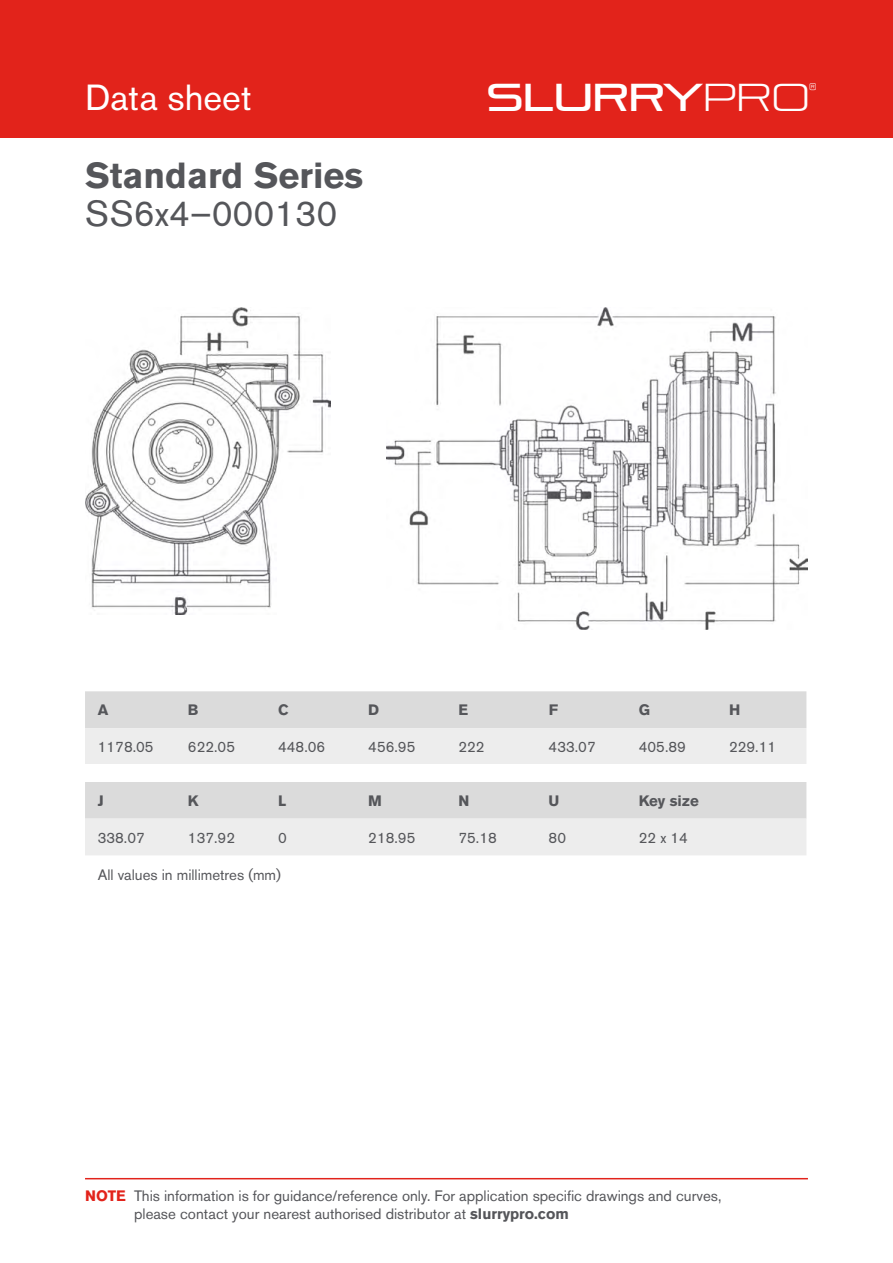
<style>
.page{position:relative;width:893px;height:1263px;background:#fff}
.page>*{position:absolute;margin:0;border:0;box-sizing:border-box;transform-origin:0 0}
.t1{font:38.7px "Pirulen Rg";color:#fff}
.t2{font:700 36px "Akzidenz Grotesk BQ";color:#55565a}
.t3{font:36px "Akzidenz Grotesk BQ";color:#55565a}
.t4{font:36px "Akzidenz Grotesk BQ";color:#fff}
.t5{font:15px/18px "Akzidenz Grotesk BQ";color:#55565a}
.t6{font:700 15px "Akzidenz Grotesk BQ";color:#55565a}
.t7{font:12.45px "Pirulen Lt";color:#fff}
.s1{font-family:"Pirulen Lt"}
.s2{font-weight:700;color:#e2231b}
.s3{font-weight:700}
</style>
<div class="page">
<img style="left:85px;top:307px;width:246px;height:308px">
<img style="left:387px;top:307px;width:421px;height:323px">
<hr style="left:85px;top:1178px;width:723px;height:1px;background:#e2231b">
<div style="left:0;top:0;width:893px;height:138px;background:#e2231b"></div>
<div style="left:85px;top:691px;width:721px;height:37px;background:#dbdbdb"></div>
<svg style="left:85px;top:728px;width:721px;height:127px;background:#e7e7e7"></svg>
<div style="left:85px;top:765px;width:721px;height:17px;background:#fff"></div>
<h2 class="t4" style="left:85px;top:76px;width:168px">Data sheet</h2>
<h1 class="t1" style="left:486px;top:73px;width:325px">SLURRY<span class="s1">PRO</span></h1>
<p class="t7" style="left:809px;top:80px;width:10px">®</p>
<h2 class="t2" style="left:85px;top:155px;width:280px">Standard Series</h2>
<h2 class="t3" style="left:85px;top:192px;width:254px">SS6x4–000130</h2>
<p class="t6" style="left:98px;top:701px;width:12px">A</p>
<p class="t6" style="left:188px;top:701px;width:12px">B</p>
<p class="t6" style="left:278px;top:701px;width:12px">C</p>
<p class="t6" style="left:368px;top:701px;width:12px">D</p>
<p class="t6" style="left:458px;top:701px;width:11px">E</p>
<p class="t6" style="left:549px;top:701px;width:11px">F</p>
<p class="t6" style="left:639px;top:701px;width:13px">G</p>
<p class="t6" style="left:729px;top:701px;width:13px">H</p>
<p class="t5" style="left:98px;top:738px;width:57px">1178.05</p>
<p class="t5" style="left:188px;top:738px;width:49px">622.05</p>
<p class="t5" style="left:278px;top:738px;width:49px">448.06</p>
<p class="t5" style="left:368px;top:738px;width:49px">456.95</p>
<p class="t5" style="left:458px;top:738px;width:28px">222</p>
<p class="t5" style="left:549px;top:738px;width:49px">433.07</p>
<p class="t5" style="left:639px;top:738px;width:49px">405.89</p>
<p class="t5" style="left:729px;top:738px;width:49px">229.11</p>
<p class="t6" style="left:98px;top:792px;width:7px">J</p>
<p class="t6" style="left:188px;top:792px;width:12px">K</p>
<p class="t6" style="left:278px;top:792px;width:10px">L</p>
<p class="t6" style="left:368px;top:792px;width:15px">M</p>
<p class="t6" style="left:458px;top:792px;width:12px">N</p>
<p class="t6" style="left:549px;top:792px;width:12px">U</p>
<p class="t6" style="left:639px;top:792px;width:62px">Key size</p>
<p class="t5" style="left:98px;top:828px;width:49px">338.07</p>
<p class="t5" style="left:188px;top:828px;width:49px">137.92</p>
<p class="t5" style="left:278px;top:828px;width:10px">0</p>
<p class="t5" style="left:368px;top:828px;width:49px">218.95</p>
<p class="t5" style="left:458px;top:828px;width:40px">75.18</p>
<p class="t5" style="left:549px;top:828px;width:19px">80</p>
<p class="t5" style="left:639px;top:828px;width:51px">22 x 14</p>
<p class="t5" style="left:98px;top:866px;width:185px">All values in millimetres (mm)</p>
<p class="t5" style="left:134px;top:1186px;width:589px;text-indent:-49px"><span class="s2">NOTE</span> This information is for guidance/reference only. For application specific drawings and curves, please contact your nearest authorised distributor at <span class="s3">slurrypro.com</span></p>
</div>
